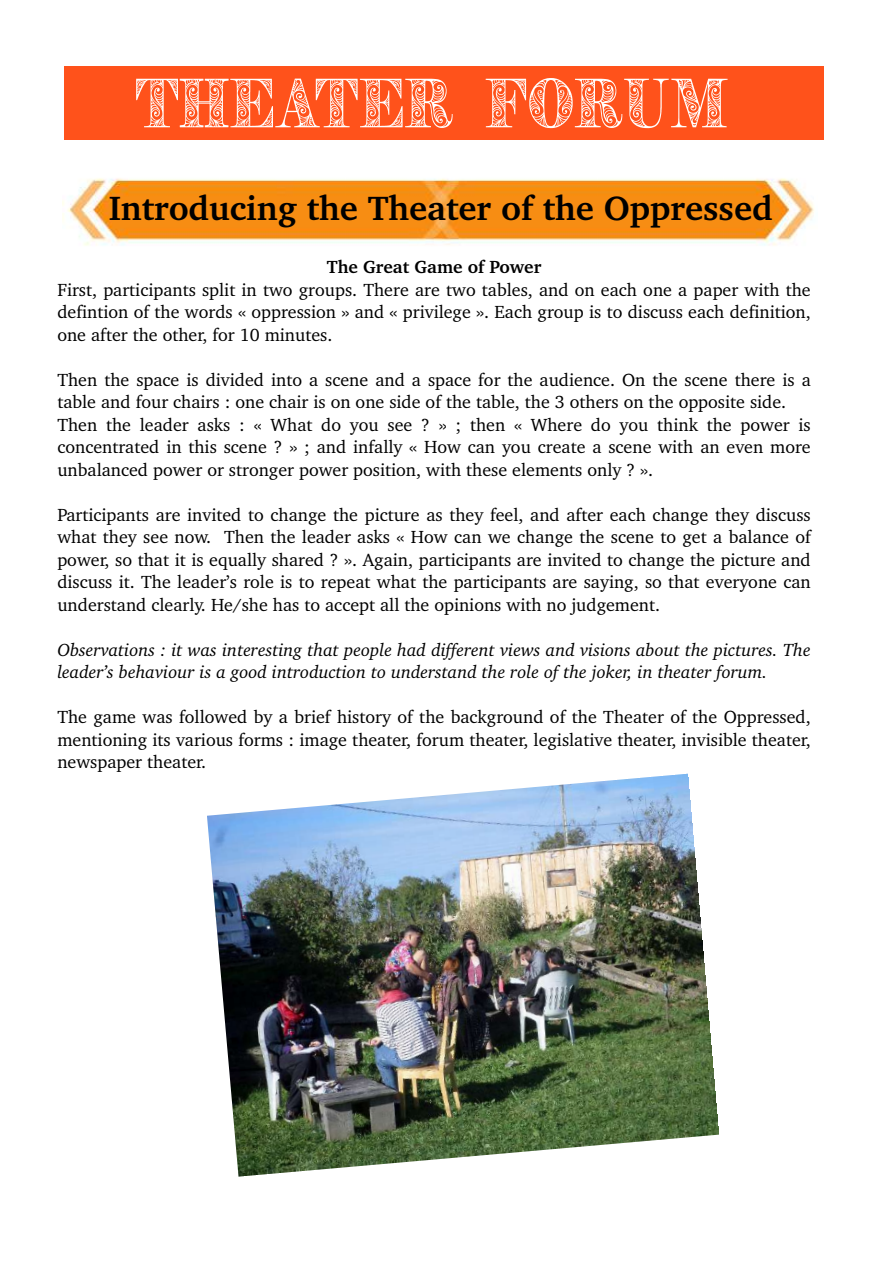
<style>
.page{position:relative;width:893px;height:1263px;background:#fff}
.page>*{position:absolute;margin:0;border:0;box-sizing:border-box;transform-origin:0 0}
.t1{font:58.5px "Zengo Demo";color:#fff}
.t2{font:700 34.5px "Charter BT";color:#000}
.t3{font:18px/22.5px "Charter BT";color:#000;text-align:justify}
.t4{font:italic 18px/22.5px "Charter BT";color:#000}
.t5{font:700 18px "Charter BT";color:#000}
</style>
<div class="page">
<div style="left:64px;top:66px;width:760px;height:74px;background:#ff521b"></div>
<img style="left:207px;top:774px;width:512px;height:403px">
<img style="left:62px;top:178px;width:752px;height:68px">
<h1 class="t1" style="left:136px;top:71px;width:594px">THEATER FORUM</h1>
<h2 class="t2" style="left:109px;top:194px;width:665px">Introducing the Theater of the Oppressed</h2>
<p class="t5" style="left:327px;top:260px;width:216px">The Great Game of Power</p>
<p class="t3" style="left:57px;top:280px;width:755px">First, participants split in two groups. There are two tables, and on each one a paper with the defintion of the words « oppression » and « privilege ». Each group is to discuss each definition, one after the other, for 10 minutes.</p>
<p class="t3" style="left:57px;top:370px;width:755px;text-align:left">Then the space is divided into a scene and a space for the audience. On the scene there is a table and four chairs : one chair is on one side of the table, the 3 others on the opposite side.<br>Then the leader asks : « What do you see ? » ; then « Where do you think the power is concentrated in this scene ? » ; and infally « How can you create a scene with an even more unbalanced power or stronger power position, with these elements only ? ».</p>
<p class="t3" style="left:57px;top:505px;width:755px">Participants are invited to change the picture as they feel, and after each change they discuss what they see now. Then the leader asks « How can we change the scene to get a balance of power, so that it is equally shared ? ». Again, participants are invited to change the picture and discuss it. The leader’s role is to repeat what the participants are saying, so that everyone can understand clearly. He/she has to accept all the opinions with no judgement.</p>
<p class="t4" style="left:57px;top:640px;width:755px">Observations : it was interesting that people had different views and visions about the pictures. The leader’s behaviour is a good introduction to understand the role of the joker, in theater forum.</p>
<p class="t3" style="left:57px;top:707px;width:755px">The game was followed by a brief history of the background of the Theater of the Oppressed, mentioning its various forms : image theater, forum theater, legislative theater, invisible theater, newspaper theater.</p>
</div>
